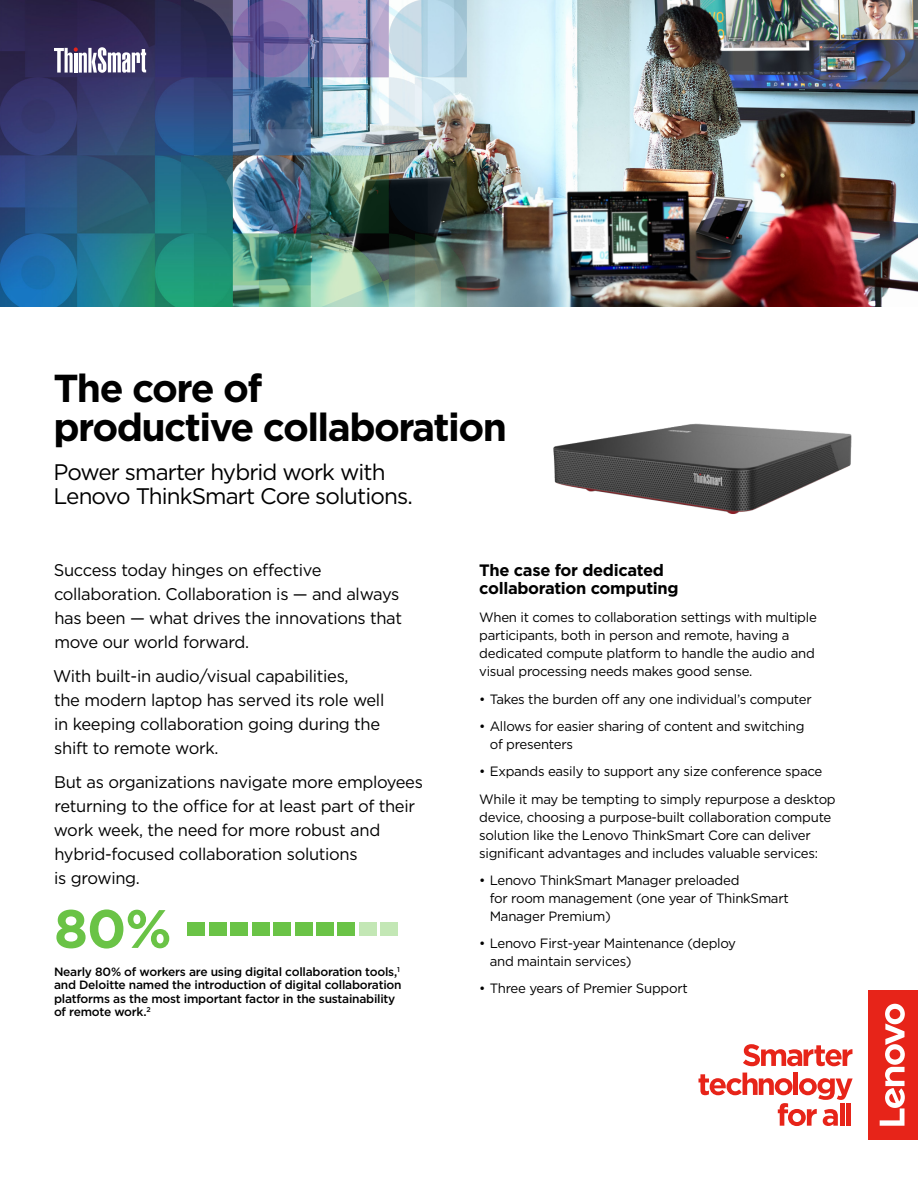
<style>
.page{position:relative;width:918px;height:1188px;background:#fff}
.page>*{position:absolute;margin:0;border:0;box-sizing:border-box;transform-origin:0 0}
.t1{font:700 54px "Gotham";color:#6ac346}
.t2{font:700 39px/39px "Gotham";letter-spacing:-.04em;color:#000}
.t3{font:22.5px/24.8px "Gotham";letter-spacing:-.04em;color:#000}
.body_text{font:16.8px/24px "Gotham";letter-spacing:-.02em;color:#000}
.body_text-2{font:700 16.5px/18px "Gotham";letter-spacing:-.02em;color:#000}
.body_text-3{font:13.5px/18px "Gotham";letter-spacing:-.02em;color:#000}
.t4{font:500 12px/13.5px "Gotham";letter-spacing:-.02em;color:#000}
</style>
<div class="page">
<img style="left:553px;top:423px;width:299px;height:91px">
<img style="left:622px;top:0;width:296px;height:307px">
<img style="left:0;top:0;width:622px;height:307px">
<div style="left:188px;top:922px;width:17px;height:14px;background:#6ac346"></div>
<div style="left:273px;top:922px;width:18px;height:14px;background:#6ac346"></div>
<div style="left:230px;top:922px;width:18px;height:14px;background:#6ac346"></div>
<div style="left:316px;top:922px;width:18px;height:14px;background:#6ac346"></div>
<div style="left:359px;top:922px;width:18px;height:14px;background:#c3e7b5"></div>
<div style="left:209px;top:922px;width:18px;height:14px;background:#6ac346"></div>
<div style="left:295px;top:922px;width:17px;height:14px;background:#6ac346"></div>
<div style="left:252px;top:922px;width:17px;height:14px;background:#6ac346"></div>
<div style="left:338px;top:922px;width:17px;height:14px;background:#6ac346"></div>
<div style="left:381px;top:922px;width:17px;height:14px;background:#c3e7b5"></div>
<svg style="left:743px;top:1044px;width:109px;height:22px"></svg>
<svg style="left:699px;top:1073px;width:154px;height:53px"></svg>
<hr style="left:840px;top:1103px;width:4px;height:23px;background:#e72419">
<div style="left:846px;top:1103px;width:5px;height:23px;background:#e72419"></div>
<div style="left:868px;top:990px;width:50px;height:150px;background:#e72419"></div>
<svg style="left:880px;top:1004px;width:25px;height:122px"></svg>
<svg style="left:54px;top:47px;width:92px;height:26px"></svg>
<p class="t2" style="left:53px;top:369px;width:455px">The core of<br>productive collaboration</p>
<p class="t3" style="left:53px;top:459px;width:361px">Power smarter hybrid work with<br>Lenovo ThinkSmart Core solutions.</p>
<p class="body_text" style="left:54px;top:558px;width:350px">Success today hinges on effective collaboration. Collaboration is — and always has been — what drives the innovations that move our world forward.</p>
<p class="body_text" style="left:53px;top:664px;width:333px">With built-in audio/visual capabilities,<br>the modern laptop has served its role well in keeping collaboration going during the shift to remote work.</p>
<p class="body_text" style="left:54px;top:770px;width:371px">But as organizations navigate more employees returning to the office for at least part of their work week, the need for more robust and hybrid-focused collaboration solutions<br>is growing.</p>
<p class="t1" style="left:54px;top:893px;width:119px">80%</p>
<p class="t4" style="left:54px;top:965px;width:349px">Nearly 80% of workers are using digital collaboration tools,<sup>1 </sup>and Deloitte named the introduction of digital collaboration platforms as the most important factor in the sustainability of remote work.<sup>2</sup></p>
<p class="body_text-2" style="left:479px;top:561px;width:201px">The case for dedicated collaboration computing</p>
<p class="body_text-3" style="left:479px;top:608px;width:339px">When it comes to collaboration settings with multiple participants, both in person and remote, having a dedicated compute platform to handle the audio and visual processing needs makes good sense.</p>
<p class="body_text-3" style="left:479px;top:690px;width:334px">• Takes the burden off any one individual’s computer</p>
<p class="body_text-3" style="left:490px;top:717px;width:316px;text-indent:-10px">• Allows for easier sharing of content and switching of presenters</p>
<p class="body_text-3" style="left:479px;top:762px;width:345px">• Expands easily to support any size conference space</p>
<p class="body_text-3" style="left:479px;top:790px;width:358px">While it may be tempting to simply repurpose a desktop device, choosing a purpose-built collaboration compute solution like the Lenovo ThinkSmart Core can deliver significant advantages and includes valuable services:</p>
<p class="body_text-3" style="left:490px;top:871px;width:301px;text-indent:-10px">• Lenovo ThinkSmart Manager preloaded<br>for room management (one year of ThinkSmart<br>Manager Premium)</p>
<p class="body_text-3" style="left:490px;top:934px;width:248px;text-indent:-10px">• Lenovo First-year Maintenance (deploy and maintain services)</p>
<p class="body_text-3" style="left:479px;top:979px;width:210px">• Three years of Premier Support</p>
</div>
